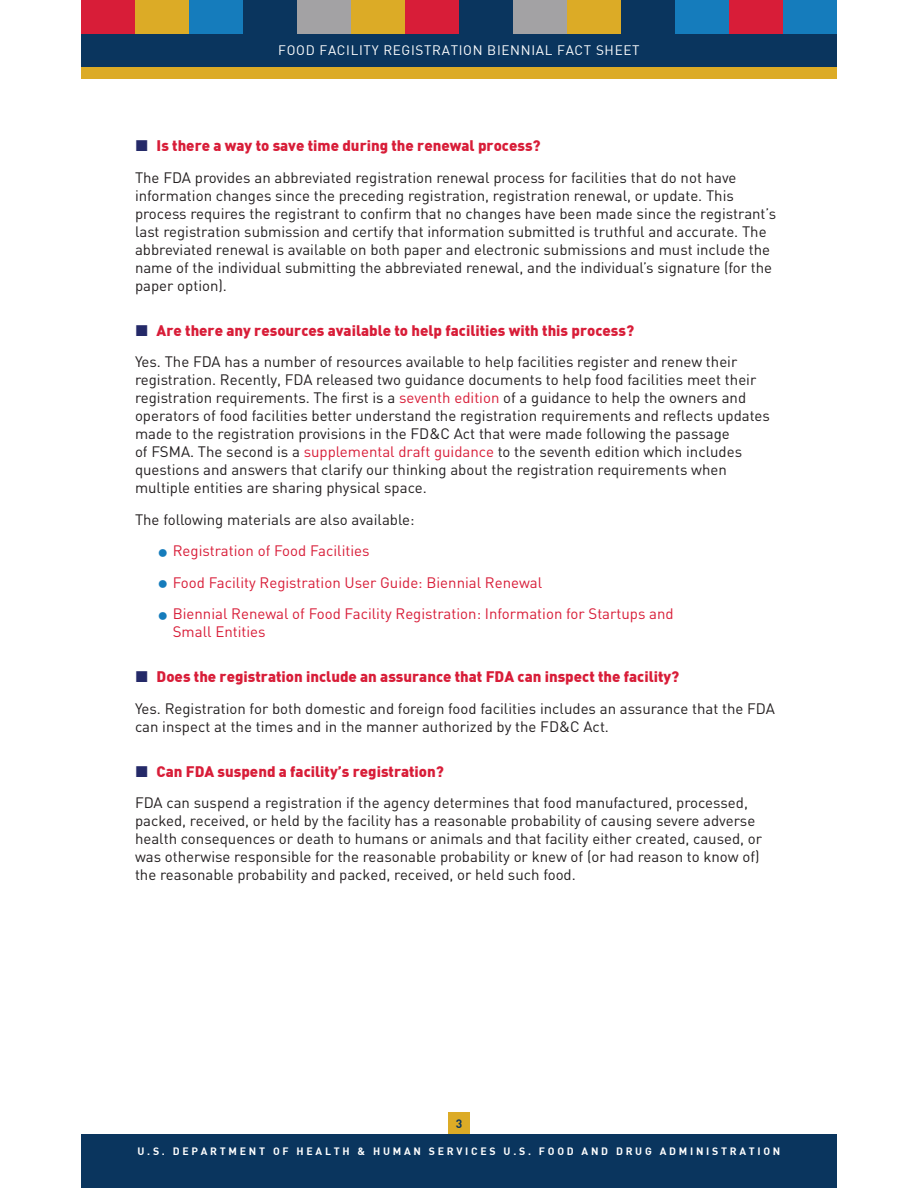
<style>
.page{position:relative;width:918px;height:1188px;background:#fff}
.page>*{position:absolute;margin:0;border:0;box-sizing:border-box;transform-origin:0 0}
.FSMA_body_copy{font:15px/18px "DIN";color:#231f20}
.t1{font:900 15px "DIN";color:#d81d38}
.t2{font:15px/18px "DIN";color:#d81d38}
.t3{font:13.5px "DIN";letter-spacing:.05em;color:#fff}
.t4{font:12px "DIN Bold";color:#0a355e}
.t5{font:10.5px "DIN Bold";letter-spacing:.26em;color:#fff}
.s1{color:#d81d38}
.s2{font-size:24px;color:#157cbc}
</style>
<div class="page">
<div style="left:448px;top:1112px;width:22px;height:22px;background:#dcab26"></div>
<div style="left:81px;top:1134px;width:756px;height:54px;background:#0a355e"></div>
<div style="left:81px;top:33px;width:756px;height:34px;background:#0a355e"></div>
<div style="left:81px;top:0;width:54px;height:33px;background:#d81d38"></div>
<div style="left:297px;top:0;width:54px;height:33px;background:#a3a2a4"></div>
<div style="left:513px;top:0;width:54px;height:33px;background:#a3a2a4"></div>
<div style="left:729px;top:0;width:54px;height:33px;background:#d81d38"></div>
<div style="left:135px;top:0;width:54px;height:33px;background:#dcab26"></div>
<div style="left:351px;top:0;width:54px;height:33px;background:#dcab26"></div>
<div style="left:405px;top:0;width:54px;height:33px;background:#d81d38"></div>
<div style="left:567px;top:0;width:54px;height:33px;background:#dcab26"></div>
<div style="left:621px;top:0;width:54px;height:33px;background:#0a355e"></div>
<div style="left:783px;top:0;width:54px;height:33px;background:#157cbc"></div>
<div style="left:243px;top:0;width:54px;height:33px;background:#0a355e"></div>
<div style="left:189px;top:0;width:54px;height:33px;background:#157cbc"></div>
<div style="left:459px;top:0;width:54px;height:33px;background:#0a355e"></div>
<div style="left:675px;top:0;width:54px;height:33px;background:#157cbc"></div>
<div style="left:81px;top:67px;width:756px;height:12px;background:#dcab26"></div>
<p class="t3" style="left:278px;top:42px;width:363px">FOOD FACILITY REGISTRATION BIENNIAL FACT SHEET</p>
<p class="t1" style="left:157px;top:136px;width:386px">Is there a way to save time during the renewal process?</p>
<p class="FSMA_body_copy" style="left:135px;top:169px;width:643px">The FDA provides an abbreviated registration renewal process for facilities that do not have information changes since the preceding registration, registration renewal, or update. This process requires the registrant to confirm that no changes have been made since the registrant’s last registration submission and certify that information submitted is truthful and accurate. The abbreviated renewal is available on both paper and electronic submissions and must include the name of the individual submitting the abbreviated renewal, and the individual’s signature (for the paper option).</p>
<p class="t1" style="left:157px;top:320px;width:479px">Are there any resources available to help facilities with this process?</p>
<p class="FSMA_body_copy" style="left:135px;top:353px;width:637px">Yes. The FDA has a number of resources available to help facilities register and renew their registration. Recently, FDA released two guidance documents to help food facilities meet their registration requirements. The first is a <span class="s1">seventh edition</span> of a guidance to help the owners and operators of food facilities better understand the registration requirements and reflects updates made to the registration provisions in the FD&amp;C Act that were made following the passage<br>of FSMA. The second is a <span class="s1">supplemental draft guidance</span> to the seventh edition which includes questions and answers that clarify our thinking about the registration requirements when multiple entities are sharing physical space.</p>
<p class="FSMA_body_copy" style="left:135px;top:511px;width:281px">The following materials are also available:</p>
<p class="t2" style="left:157px;top:542px;width:215px"><span class="s2">•</span> Registration of Food Facilities</p>
<p class="t2" style="left:157px;top:574px;width:387px"><span class="s2">•</span> Food Facility Registration User Guide: Biennial Renewal</p>
<p class="t2" style="left:173px;top:605px;width:502px;text-indent:-16px"><span class="s2">•</span> Biennial Renewal of Food Facility Registration: Information for Startups and<br>Small Entities</p>
<p class="t1" style="left:157px;top:667px;width:524px">Does the registration include an assurance that FDA can inspect the facility?</p>
<p class="FSMA_body_copy" style="left:135px;top:700px;width:642px">Yes. Registration for both domestic and foreign food facilities includes an assurance that the FDA can inspect at the times and in the manner authorized by the FD&amp;C Act.</p>
<p class="t1" style="left:157px;top:761px;width:289px">Can FDA suspend a facility’s registration?</p>
<p class="FSMA_body_copy" style="left:135px;top:794px;width:629px">FDA can suspend a registration if the agency determines that food manufactured, processed, packed, received, or held by the facility has a reasonable probability of causing severe adverse health consequences or death to humans or animals and that facility either created, caused, or was otherwise responsible for the reasonable probability or knew of (or had reason to know of) the reasonable probability and packed, received, or held such food.</p>
<p class="t4" style="left:456px;top:1116px;width:8px">3</p>
<p class="t5" style="left:138px;top:1144px;width:644px">U.S. DEPARTMENT OF HEALTH &amp; HUMAN SERVICES U.S. FOOD AND DRUG ADMINISTRATION</p>
</div>
